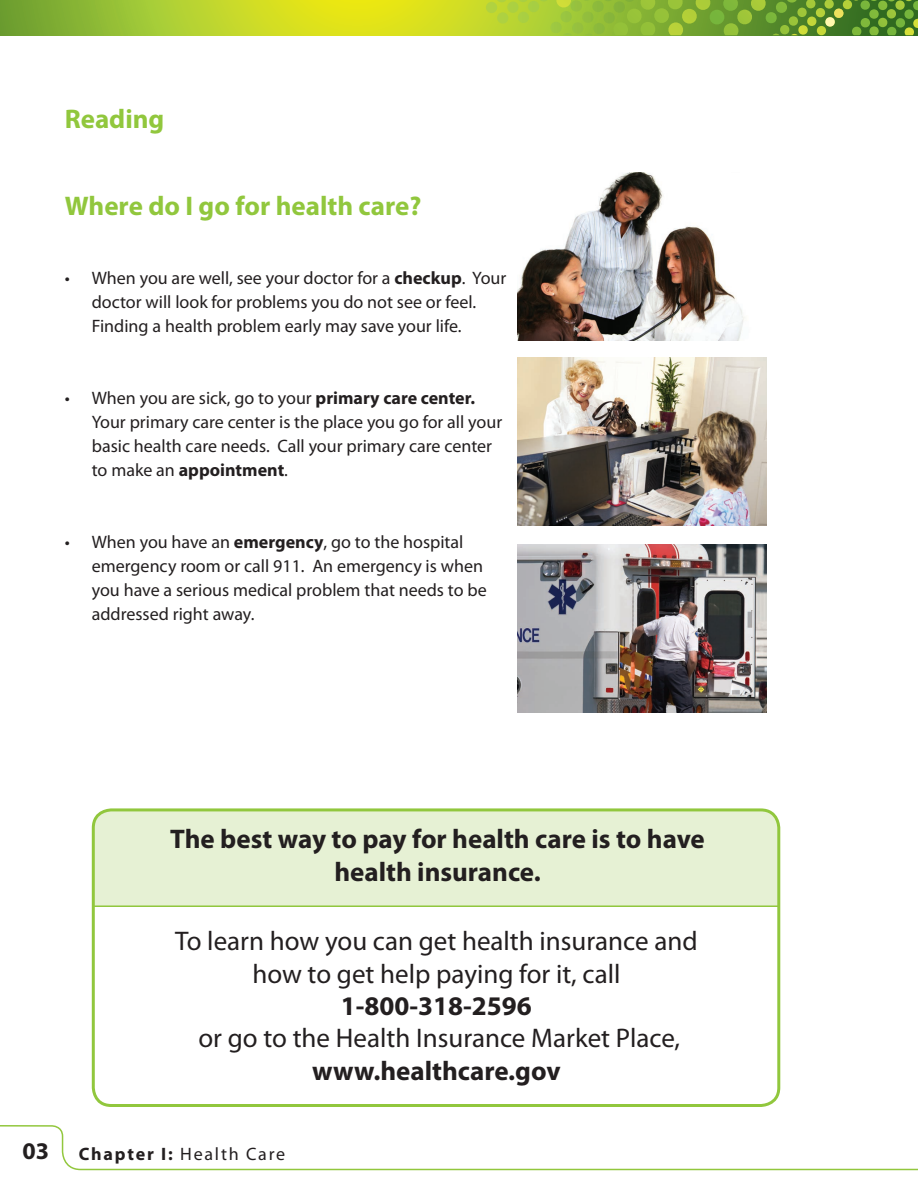
<style>
.page{position:relative;width:918px;height:1188px;background:#fff}
.page>*{position:absolute;margin:0;border:0;box-sizing:border-box;transform-origin:0 0}
.t1{font:27px/32.4px "Myriad Pro";color:#231f20;text-align:center}
.t2{font:700 27px/32.4px "Myriad Pro";color:#231f20;text-align:center}
.t3{font:700 27px "Myriad Pro";color:#91c73d}
.t4{font:700 24px "Myriad Pro";color:#231f20}
.t5{font:18px/24px "Myriad Pro";color:#231f20}
.t6{font:18px "Myriad Pro";letter-spacing:.1em;color:#231f20}
.s1{font-weight:700}
</style>
<div class="page">
<svg style="left:0;top:1125px;width:918px;height:46px"></svg>
<svg style="left:0;top:0;width:485px;height:35px"></svg>
<svg style="left:485px;top:0;width:433px;height:35px"></svg>
<div style="left:93px;top:810px;width:686px;height:96px;background:#e6f1d4"></div>
<hr style="left:93px;top:810px;width:686px;height:1px;background:#91c73d">
<hr style="left:93px;top:905px;width:686px;height:2px;background:#91c73d">
<div style="left:92px;top:808px;width:688px;height:299px;border:3px solid #91c73d;border-radius:18px"></div>
<img style="left:518px;top:172px;width:227px;height:169px">
<img style="left:518px;top:357px;width:248px;height:168px">
<img style="left:518px;top:544px;width:248px;height:168px">
<h1 class="t3" style="left:65px;top:102px;width:101px">Reading</h1>
<h1 class="t3" style="left:65px;top:188px;width:358px">Where do I go for health care?</h1>
<p class="t5" style="left:92px;top:266px;width:416px;text-indent:-27px">• When you are well, see your doctor for a <span class="s1">checkup</span>. Your doctor will look for problems you do not see or feel.<br>Finding a health problem early may save your life.</p>
<p class="t5" style="left:92px;top:386px;width:412px;text-indent:-27px">• When you are sick, go to your <span class="s1">primary care center.<br></span>Your primary care center is the place you go for all your basic health care needs. Call your primary care center to make an <span class="s1">appointment</span>.</p>
<p class="t5" style="left:92px;top:530px;width:396px;text-indent:-27px">• When you have an <span class="s1">emergency</span>, go to the hospital emergency room or call 911. An emergency is when you have a serious medical problem that needs to be addressed right away.</p>
<h2 class="t4" style="left:22px;top:1135px;width:28px">03</h2>
<h1 class="t2" style="left:170px;top:822px;width:536px">The best way to pay for health care is to have health insurance.</h1>
<h1 class="t1" style="left:175px;top:925px;width:524px">To learn how you can get health insurance and how to get help paying for it, call</h1>
<h1 class="t2" style="left:341px;top:989px;width:192px">1-800-318-2596</h1>
<h1 class="t1" style="left:198px;top:1022px;width:483px">or go to the Health Insurance Market Place,</h1>
<h1 class="t2" style="left:312px;top:1054px;width:250px">www.healthcare.gov</h1>
<p class="t6" style="left:79px;top:1142px;width:208px"><span class="s1">Chapter I:</span> Health Care</p>
</div>
